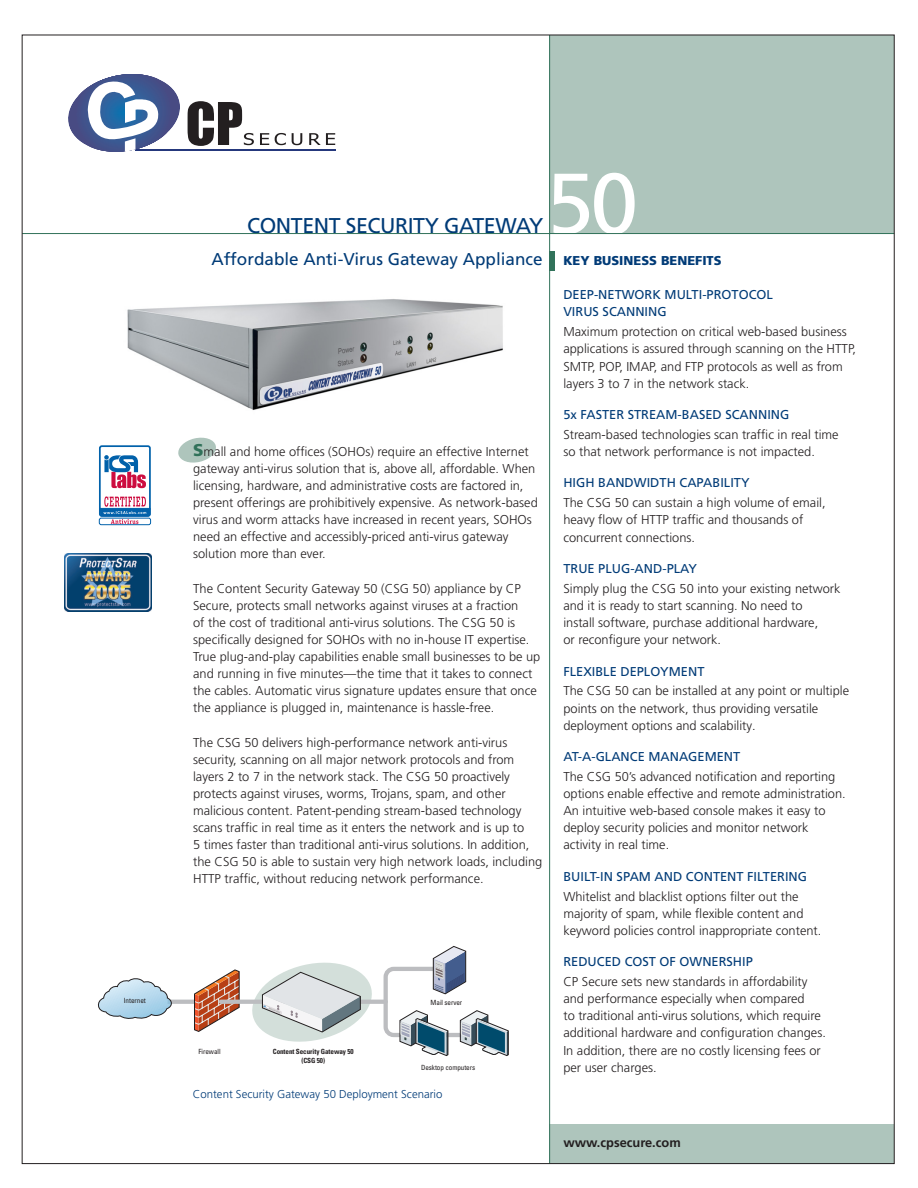
<style>
.page{position:relative;width:918px;height:1188px;background:#fff}
.page>*{position:absolute;margin:0;border:0;box-sizing:border-box;transform-origin:0 0}
.t1{font:85.5px "Frutiger";color:#fff}
.t2{font:21.3px "Frutiger";letter-spacing:-.02em;color:#013b77}
.t3{font:17.1px "Frutiger";color:#013b77}
.t4{font:300 12.9px/17.1px "Frutiger";color:#231f20}
.t5{font:12.9px/17.1px "Frutiger";color:#013b77}
.t6{font:900 12.9px "Frutiger";color:#013b77}
.t7{font:700 12.9px "Frutiger";color:#231f20}
.t8{font:300 11.4px "Frutiger";color:#013b77}
.t9{font:condensed 7.2px "Univers";letter-spacing:-.01em;color:#231f20}
.t10{font:700 condensed 7.2px/8.6px "Univers";letter-spacing:-.01em;color:#231f20;text-align:center}
.s1{font-weight:900;font-size:17.1px;color:#31725a}
</style>
<div class="page">
<div style="left:550px;top:35px;width:344px;height:199px;background:#aec5bc"></div>
<svg style="left:178px;top:437px;width:38px;height:26px"></svg>
<hr style="left:168px;top:1000px;width:53px;height:4px;background:#bcbdc0">
<svg style="left:194px;top:969px;width:46px;height:63px"></svg>
<hr style="left:221px;top:1000px;width:165px;height:4px;background:#bcbdc0">
<svg style="left:97px;top:978px;width:76px;height:41px"></svg>
<svg style="left:248px;top:946px;width:261px;height:110px"></svg>
<div style="left:550px;top:1124px;width:344px;height:40px;background:#aec5bc"></div>
<div style="left:550px;top:251px;width:5px;height:20px;background:#31725a"></div>
<svg style="left:99px;top:518px;width:52px;height:7px"></svg>
<div style="left:99px;top:445px;width:52px;height:72px;background:#fff;border:2px solid #0161aa;border-radius:2px"></div>
<svg style="left:104px;top:455px;width:42px;height:33px"></svg>
<svg style="left:100px;top:496px;width:51px;height:28px"></svg>
<img style="left:64px;top:554px;width:87px;height:57px">
<hr style="left:549px;top:35px;width:1px;height:1129px;background:#31725a">
<hr style="left:22px;top:233px;width:872px;height:1px;background:#31725a">
<svg style="left:260px;top:133px;width:9px;height:12px"></svg>
<svg style="left:275px;top:133px;width:11px;height:12px"></svg>
<svg style="left:292px;top:133px;width:10px;height:12px"></svg>
<svg style="left:309px;top:133px;width:26px;height:12px"></svg>
<hr style="left:136px;top:149px;width:200px;height:2px;background:#25387c">
<svg style="left:68px;top:74px;width:186px;height:78px"></svg>
<img style="left:127px;top:299px;width:376px;height:111px">
<p class="t9" style="left:124px;top:998px;width:24px">Internet</p>
<h2 class="t2" style="left:247px;top:217px;width:298px">CONTENT SECURITY GATEWAY</h2>
<h3 class="t3" style="left:212px;top:253px;width:332px">Affordable Anti-Virus Gateway Appliance</h3>
<p class="t4" style="left:193px;top:444px;width:346px"><span class="s1">S</span>mall and home offices (SOHOs) require an effective Internet gateway anti-virus solution that is, above all, affordable. When licensing, hardware, and administrative costs are factored in, present offerings are prohibitively expensive. As network-based virus and worm attacks have increased in recent years, SOHOs need an effective and accessibly-priced anti-virus gateway solution more than ever.</p>
<p class="t4" style="left:193px;top:581px;width:349px">The Content Security Gateway 50 (CSG 50) appliance by CP Secure, protects small networks against viruses at a fraction<br>of the cost of traditional anti-virus solutions. The CSG 50 is specifically designed for SOHOs with no in-house IT expertise.<br>True plug-and-play capabilities enable small businesses to be up and running in five minutes—the time that it takes to connect the cables. Automatic virus signature updates ensure that once the appliance is plugged in, maintenance is hassle-free.</p>
<p class="t4" style="left:193px;top:735px;width:351px">The CSG 50 delivers high-performance network anti-virus security, scanning on all major network protocols and from layers 2 to 7 in the network stack. The CSG 50 proactively protects against viruses, worms, Trojans, spam, and other malicious content. Patent-pending stream-based technology scans traffic in real time as it enters the network and is up to<br>5 times faster than traditional anti-virus solutions. In addition, the CSG 50 is able to sustain very high network loads, including HTTP traffic, without reducing network performance.</p>
<p class="t9" style="left:199px;top:1049px;width:24px">Firewall</p>
<p class="t10" style="left:273px;top:1048px;width:82px">Content Security Gateway 50 (CSG 50)</p>
<p class="t9" style="left:431px;top:1000px;width:33px">Mail server</p>
<p class="t9" style="left:421px;top:1065px;width:56px">Desktop computers</p>
<p class="t8" style="left:193px;top:1090px;width:251px">Content Security Gateway 50 Deployment Scenario</p>
<h1 class="t1" style="left:546px;top:169px;width:93px">50</h1>
<p class="t6" style="left:563px;top:255px;width:160px">KEY BUSINESS BENEFITS</p>
<p class="t5" style="left:563px;top:287px;width:211px">DEEP-NETWORK MULTI-PROTOCOL<br>VIRUS SCANNING</p>
<p class="t4" style="left:563px;top:324px;width:294px">Maximum protection on critical web-based business applications is assured through scanning on the HTTP, SMTP, POP, IMAP, and FTP protocols as well as from layers 3 to 7 in the network stack.</p>
<p class="t5" style="left:563px;top:407px;width:228px">5x FASTER STREAM-BASED SCANNING</p>
<p class="t4" style="left:563px;top:427px;width:277px">Stream-based technologies scan traffic in real time so that network performance is not impacted.</p>
<p class="t5" style="left:563px;top:475px;width:188px">HIGH BANDWIDTH CAPABILITY</p>
<p class="t4" style="left:563px;top:495px;width:264px">The CSG 50 can sustain a high volume of email, heavy flow of HTTP traffic and thousands of concurrent connections.</p>
<p class="t5" style="left:563px;top:561px;width:135px">TRUE PLUG-AND-PLAY</p>
<p class="t4" style="left:563px;top:581px;width:279px">Simply plug the CSG 50 into your existing network and it is ready to start scanning. No need to<br>install software, purchase additional hardware,<br>or reconfigure your network.</p>
<p class="t5" style="left:563px;top:663px;width:143px">FLEXIBLE DEPLOYMENT</p>
<p class="t4" style="left:563px;top:683px;width:287px">The CSG 50 can be installed at any point or multiple points on the network, thus providing versatile deployment options and scalability.</p>
<p class="t5" style="left:563px;top:749px;width:178px">AT-A-GLANCE MANAGEMENT</p>
<p class="t4" style="left:563px;top:769px;width:284px">The CSG 50’s advanced notification and reporting options enable effective and remote administration.<br>An intuitive web-based console makes it easy to deploy security policies and monitor network activity in real time.</p>
<p class="t5" style="left:563px;top:869px;width:245px">BUILT-IN SPAM AND CONTENT FILTERING</p>
<p class="t4" style="left:563px;top:889px;width:259px">Whitelist and blacklist options filter out the majority of spam, while flexible content and keyword policies control inappropriate content.</p>
<p class="t5" style="left:563px;top:954px;width:191px">REDUCED COST OF OWNERSHIP</p>
<p class="t4" style="left:563px;top:974px;width:264px">CP Secure sets new standards in affordability and performance especially when compared<br>to traditional anti-virus solutions, which require additional hardware and configuration changes.<br>In addition, there are no costly licensing fees or per user charges.</p>
<p class="t7" style="left:563px;top:1137px;width:119px">www.cpsecure.com</p>
</div>
